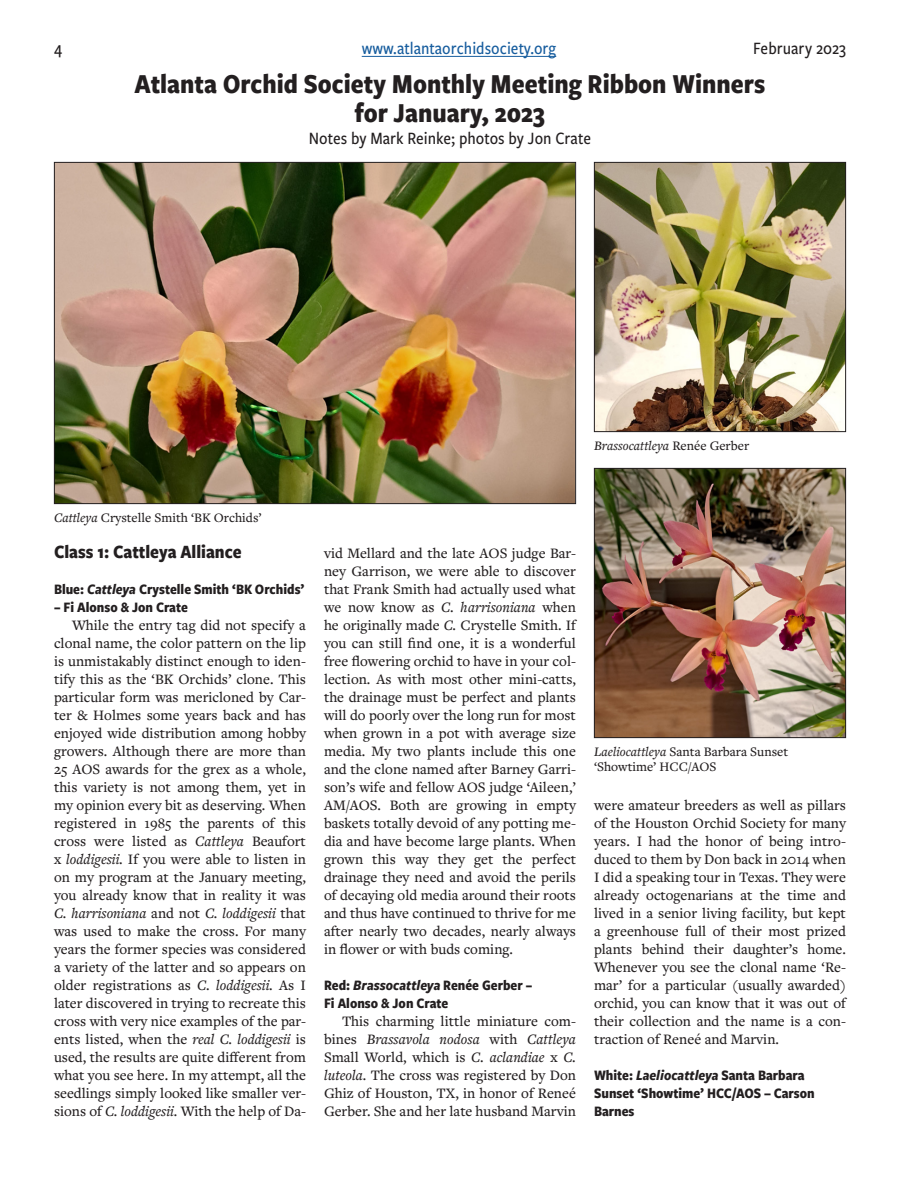
<style>
.page{position:relative;width:918px;height:1188px;background:#fff}
.page>*{position:absolute;margin:0;border:0;box-sizing:border-box;transform-origin:0 0}
.title_ribbons{font:700 28.5px/28.5px "Freight Sans Cnd Pro";color:#231f20;text-align:center}
.class{font:700 19.5px "Freight Sans Cnd Pro";color:#231f20}
.ribbon_byline{font:500 18px "Freight Sans Cnd Pro";color:#231f20}
.t1{font:500 18px "Freight Sans Cnd Pro";color:#175d9e}
.text{font:500 15px/18px "Freight Text Pro";color:#231f20;text-align:justify}
.ribbon_title{font:700 15px/18px "Freight Sans Cnd Pro";color:#231f20}
.t2{font:500 13.5px/15px "Freight Text Pro";color:#231f20}
.t3{font:italic 500 13.5px "Freight Text Pro";color:#231f20}
.s1{font-style:normal}
.s2{font-style:italic}
</style>
<div class="page">
<hr style="left:362px;top:56px;width:194px;height:1px;background:#175d9e">
<img style="left:596px;top:164px;width:248px;height:266px">
<div style="left:594px;top:162px;width:252px;height:270px;border:1px solid #231f20"></div>
<img style="left:596px;top:470px;width:248px;height:266px">
<div style="left:594px;top:468px;width:252px;height:270px;border:1px solid #231f20"></div>
<img style="left:56px;top:164px;width:518px;height:338px">
<p class="ribbon_byline" style="left:54px;top:36px;width:10px">4</p>
<p class="t1" style="left:362px;top:36px;width:196px">www.atlantaorchidsociety.org</p>
<p class="ribbon_byline" style="left:753px;top:36px;width:94px">February 2023</p>
<p class="title_ribbons" style="left:135px;top:69px;width:632px">Atlanta Orchid Society Monthly Meeting Ribbon Winners for January, 2023</p>
<p class="ribbon_byline" style="left:309px;top:126px;width:284px">Notes by Mark Reinke; photos by Jon Crate</p>
<p class="t3" style="left:594px;top:437px;width:157px">Brassocattleya <span class="s1">Renée Gerber</span></p>
<p class="t2" style="left:54px;top:510px;width:209px"><span class="s2">Cattleya</span> Crystelle Smith ‘BK Orchids’</p>
<p class="class" style="left:54px;top:538px;width:189px">Class 1: Cattleya Alliance</p>
<p class="ribbon_title" style="left:54px;top:580px;width:252px">Blue: <span class="s2">Cattleya</span> Crystelle Smith ‘BK Orchids’</p>
<p class="ribbon_title" style="left:54px;top:598px;width:135px">– Fi Alonso &amp; Jon Crate</p>
<p class="text" style="left:54px;top:616px;width:254px;text-indent:18px">While the entry tag did not specify a clonal name, the color pattern on the lip is unmistakably distinct enough to iden&shy;tify this as the ‘BK Orchids’ clone. This particular form was mericloned by Car&shy;ter &amp; Holmes some years back and has enjoyed wide distribution among hobby growers. Although there are more than 25 AOS awards for the grex as a whole, this variety is not among them, yet in my opinion every bit as deserving. When registered in 1985 the parents of this cross were listed as <span class="s2">Cattleya</span> Beaufort x <span class="s2">loddigesii.</span> If you were able to listen in on my program at the January meeting, you already know that in reality it was <span class="s2">C. harrisoniana</span> and not <span class="s2">C. loddigesii</span> that was used to make the cross. For many years the former species was considered a variety of the latter and so appears on older registrations as <span class="s2">C. loddigesii.</span> As I later discovered in trying to recreate this cross with very nice examples of the par&shy;ents listed, when the <span class="s2">real C. loddigesii</span> is used, the results are quite different from what you see here. In my attempt, all the seedlings simply looked like smaller ver&shy;sions of <span class="s2">C. loddigesii.</span> With the help of Da-</p>
<p class="text" style="left:324px;top:544px;width:254px">vid Mellard and the late AOS judge Bar&shy;ney Garrison, we were able to discover that Frank Smith had actually used what we now know as <span class="s2">C. harrisoniana</span> when he originally made <span class="s2">C.</span> Crystelle Smith. If you can still find one, it is a wonderful free flowering orchid to have in your col&shy;lection. As with most other mini-catts, the drainage must be perfect and plants will do poorly over the long run for most when grown in a pot with average size media. My two plants include this one and the clone named after Barney Garri&shy;son’s wife and fellow AOS judge ‘Aileen,’ AM/AOS. Both are growing in empty baskets totally devoid of any potting me&shy;dia and have become large plants. When grown this way they get the perfect drainage they need and avoid the perils of decaying old media around their roots and thus have continued to thrive for me after nearly two decades, nearly always in flower or with buds coming.</p>
<p class="ribbon_title" style="left:324px;top:976px;width:210px">Red: <span class="s2">Brassocattleya</span> Renée Gerber –<br>Fi Alonso &amp; Jon Crate</p>
<p class="text" style="left:324px;top:1012px;width:254px;text-indent:18px">This charming little miniature com&shy;bines <span class="s2">Brassavola nodosa</span> with <span class="s2">Cattleya </span>Small World, which is <span class="s2">C. aclandiae</span> x <span class="s2">C. luteola.</span> The cross was registered by Don Ghiz of Houston, TX, in honor of Reneé Gerber. She and her late husband Marvin</p>
<p class="t2" style="left:594px;top:744px;width:196px"><span class="s2">Laeliocattleya</span> Santa Barbara Sunset ‘Showtime’ HCC/AOS</p>
<p class="text" style="left:594px;top:796px;width:254px">were amateur breeders as well as pillars of the Houston Orchid Society for many years. I had the honor of being intro&shy;duced to them by Don back in 2014 when I did a speaking tour in Texas. They were already octogenarians at the time and lived in a senior living facility, but kept a greenhouse full of their most prized plants behind their daughter’s home.<br>Whenever you see the clonal name ‘Re&shy;mar’ for a particular (usually awarded) orchid, you can know that it was out of their collection and the name is a con&shy;traction of Reneé and Marvin.</p>
<p class="ribbon_title" style="left:594px;top:1066px;width:222px">White: <span class="s2">Laeliocattleya</span> Santa Barbara<br>Sunset ‘Showtime’ HCC/AOS <span class="s2">–</span> Carson<br>Barnes</p>
</div>
